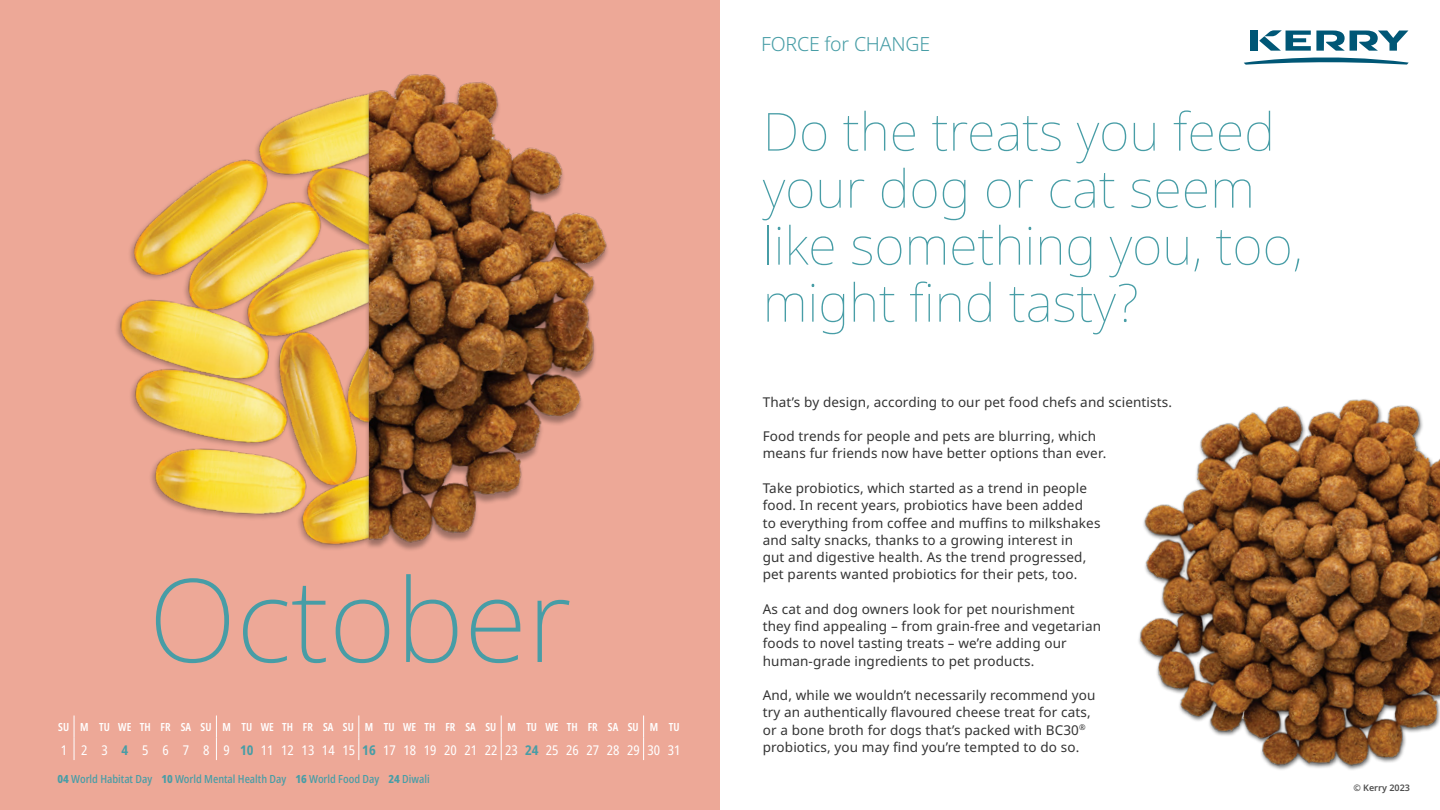
<style>
.page{position:relative;width:1440px;height:810px;background:#fff}
.page>*{position:absolute;margin:0;border:0;box-sizing:border-box;transform-origin:0 0}
.t1{font:200 115.5px "Noto Sans";color:#479da6}
.t2{font:100 52.5px/57px "Noto Sans";color:#479da6}
.t3{font:300 19.5px "Noto Sans";letter-spacing:-.01em;color:#479da6}
.t4{font:13.5px/17.2px "Noto Sans";letter-spacing:.01em;color:#333}
.t5{font:condensed 13.42px "Noto Sans";color:#fff}
.t6{font:500 condensed 11.18px "Noto Sans";color:#479da6}
.t7{font:600 extra-condensed 11.18px "Noto Sans";color:#fff}
.t8{font:600 9px "Noto Sans";color:#4d4d4d}
.s1{font-weight:700;color:#479da6}
.s2{font-weight:800}
</style>
<div class="page">
<div style="left:0;top:0;width:720px;height:810px;background:#eda897"></div>
<svg style="left:216px;top:715px;width:1px;height:45px"></svg>
<svg style="left:358px;top:715px;width:1px;height:45px"></svg>
<svg style="left:501px;top:715px;width:1px;height:45px"></svg>
<svg style="left:643px;top:715px;width:1px;height:45px"></svg>
<svg style="left:74px;top:715px;width:1px;height:45px"></svg>
<img style="left:116px;top:94px;width:249px;height:455px">
<img style="left:369px;top:74px;width:239px;height:476px">
<img style="left:1138px;top:399px;width:302px;height:371px">
<svg style="left:1244px;top:30px;width:165px;height:35px"></svg>
<div style="left:1251px;top:31px;width:7px;height:20px;background:#005776"></div>
<h1 class="t1" style="left:149px;top:538px;width:424px">October</h1>
<p class="t7" style="left:58px;top:719px;width:623px">SU M TUWETH FR SASU M TUWETH FR SASU M TUWETH FR SASU M TUWETH FR SASU M TU</p>
<p class="t5" style="left:61px;top:741px;width:621px">1 2 3 <span class="s1">4</span> 5 6 7 8 9 <span class="s1">10</span>1112131415<span class="s1">16</span>17181920212223<span class="s1">24</span>25262728293031</p>
<p class="t6" style="left:58px;top:771px;width:374px"><span class="s2">04</span> World Habitat Day <span class="s2">10</span> World Mental Health Day <span class="s2">16</span> World Food Day <span class="s2">24</span> Diwali</p>
<h3 class="t3" style="left:761px;top:30px;width:171px">FORCE for CHANGE</h3>
<h2 class="t2" style="left:763px;top:104px;width:541px">Do the treats you feed your dog or cat seem like something you, too, might find tasty?</h2>
<p class="t4" style="left:763px;top:394px;width:411px">That’s by design, according to our pet food chefs and scientists.</p>
<p class="t4" style="left:763px;top:428px;width:345px">Food trends for people and pets are blurring, which means fur friends now have better options than ever.</p>
<p class="t4" style="left:763px;top:480px;width:339px">Take probiotics, which started as a trend in people food. In recent years, probiotics have been added<br>to everything from coffee and muffins to milkshakes and salty snacks, thanks to a growing interest in<br>gut and digestive health. As the trend progressed, pet parents wanted probiotics for their pets, too.</p>
<p class="t4" style="left:763px;top:601px;width:340px">As cat and dog owners look for pet nourishment they find appealing – from grain-free and vegetarian foods to novel tasting treats – we’re adding our human-grade ingredients to pet products.</p>
<p class="t4" style="left:763px;top:687px;width:334px">And, while we wouldn’t necessarily recommend you try an authentically flavoured cheese treat for cats, or a bone broth for dogs that’s packed with BC30<sup>® </sup>probiotics, you may find you’re tempted to do so.</p>
<p class="t8" style="left:1353px;top:782px;width:58px">© Kerry 2023</p>
</div>
